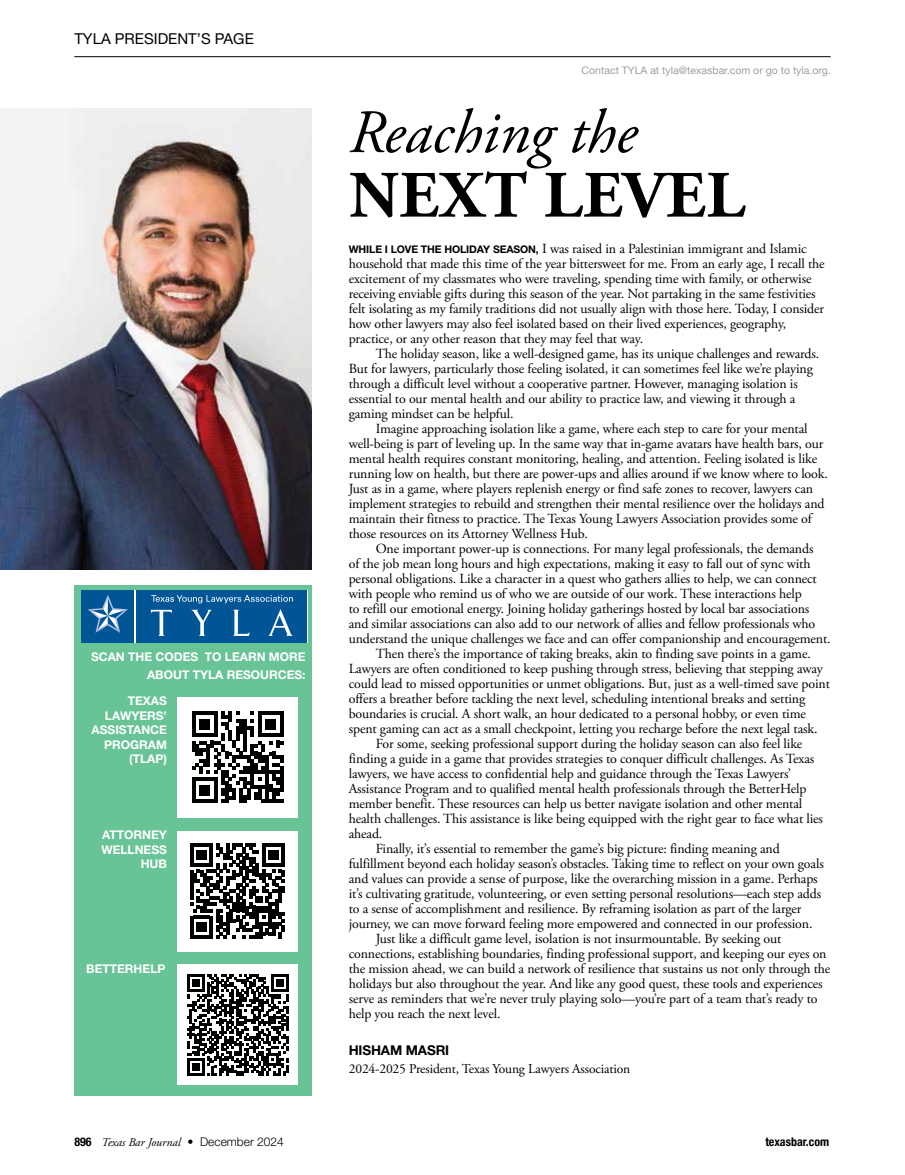
<style>
.page{position:relative;width:905px;height:1175px;background:#fff}
.page>*{position:absolute;margin:0;border:0;box-sizing:border-box;transform-origin:0 0}
.t1{font:700 66px "Adobe Garamond Pro";letter-spacing:.015em;color:#000}
.t2{font:italic 61.5px "Adobe Garamond Pro";color:#000}
.t3{font:15px "Helvetica Neue LT Pro";color:#000}
.t4{font:13.8px/15px "Adobe Garamond Pro";letter-spacing:-.01em;color:#000}
.t5{font:13.5px "Adobe Garamond Pro";letter-spacing:-.01em;color:#000}
.t6{font:700 13.5px "Helvetica Neue LT Pro";letter-spacing:-.01em;color:#000}
.t7{font:700 12px/14.4px "Helvetica Neue LT Pro";color:#fff;text-align:right}
.t8{font:italic 12px "Adobe Garamond Pro";color:#000}
.t9{font:700 condensed 12px "Helvetica Neue LT Pro";color:#000}
.t10{font:10.5px "Helvetica Neue LT Pro";color:#9d9fa2}
.s1{font-family:"Helvetica Neue LT Pro";font-weight:700;font-size:10.5px}
.s2{font-family:"Helvetica Neue LT Pro";font-weight:700;font-style:normal;font-stretch:condensed}
.s3{font-family:"Helvetica Neue LT Pro";font-weight:300;font-style:normal}
</style>
<div class="page">
<div style="left:74px;top:585px;width:238px;height:511px;background:#68c396"></div>
<hr style="left:74px;top:56px;width:756px;height:1px;background:#000">
<img style="left:0;top:108px;width:312px;height:461px">
<div style="left:136px;top:590px;width:171px;height:53px;background:#005596"></div>
<div style="left:81px;top:590px;width:53px;height:53px;background:#005596"></div>
<svg style="left:88px;top:595px;width:40px;height:38px"></svg>
<svg style="left:151px;top:610px;width:21px;height:26px"></svg>
<svg style="left:191px;top:610px;width:21px;height:26px"></svg>
<svg style="left:233px;top:609px;width:16px;height:27px"></svg>
<svg style="left:268px;top:609px;width:25px;height:27px"></svg>
<svg style="left:151px;top:595px;width:142px;height:8px"></svg>
<div style="left:177px;top:696px;width:121px;height:121px;background:#fff"></div>
<svg style="left:192px;top:711px;width:91px;height:92px"></svg>
<div style="left:177px;top:830px;width:121px;height:121px;background:#fff"></div>
<svg style="left:190px;top:843px;width:95px;height:95px"></svg>
<div style="left:177px;top:964px;width:121px;height:121px;background:#fff"></div>
<svg style="left:187px;top:974px;width:101px;height:101px"></svg>
<p class="t3" style="left:74px;top:29px;width:181px">TYLA PRESIDENT’S PAGE</p>
<p class="t7" style="left:91px;top:648px;width:216px;line-height:18px">SCAN THE CODES TO LEARN MORE<br>ABOUT TYLA RESOURCES:</p>
<p class="t7" style="left:92px;top:693px;width:77px">TEXAS<br>LAWYERS’<br>ASSISTANCE<br>PROGRAM (TLAP)</p>
<p class="t7" style="left:101px;top:827px;width:67px">ATTORNEY<br>WELLNESS<br>HUB</p>
<p class="t7" style="left:86px;top:961px;width:81px">BETTERHELP</p>
<p class="t10" style="left:581px;top:64px;width:250px">Contact TYLA at tyla@texasbar.com or go to tyla.org.</p>
<h2 class="t2" style="left:349px;top:96px;width:289px">Reaching the</h2>
<h1 class="t1" style="left:349px;top:157px;width:397px">NEXT LEVEL</h1>
<p class="t4" style="left:349px;top:242px;width:477px"><span class="s1">WHILE I LOVE THE HOLIDAY SEASON,</span> I was raised in a Palestinian immigrant and Islamic household that made this time of the year bittersweet for me. From an early age, I recall the excitement of my classmates who were traveling, spending time with family, or otherwise receiving enviable gifts during this season of the year. Not partaking in the same festivities felt isolating as my family traditions did not usually align with those here. Today, I consider how other lawyers may also feel isolated based on their lived experiences, geography, practice, or any other reason that they may feel that way.</p>
<p class="t4" style="left:349px;top:347px;width:472px;text-indent:27px">The holiday season, like a well-designed game, has its unique challenges and rewards.<br>But for lawyers, particularly those feeling isolated, it can sometimes feel like we’re playing through a difficult level without a cooperative partner. However, managing isolation is essential to our mental health and our ability to practice law, and viewing it through a gaming mindset can be helpful.</p>
<p class="t4" style="left:349px;top:422px;width:480px;text-indent:27px">Imagine approaching isolation like a game, where each step to care for your mental well-being is part of leveling up. In the same way that in-game avatars have health bars, our mental health requires constant monitoring, healing, and attention. Feeling isolated is like running low on health, but there are power-ups and allies around if we know where to look.<br>Just as in a game, where players replenish energy or find safe zones to recover, lawyers can implement strategies to rebuild and strengthen their mental resilience over the holidays and maintain their fitness to practice. The Texas Young Lawyers Association provides some of those resources on its Attorney Wellness Hub.</p>
<p class="t4" style="left:376px;top:542px;width:439px">One important power-up is connections. For many legal professionals, the demands</p>
<p class="t4" style="left:349px;top:557px;width:463px">of the job mean long hours and high expectations, making it easy to fall out of sync with</p>
<p class="t4" style="left:349px;top:572px;width:469px">personal obligations. Like a character in a quest who gathers allies to help, we can connect</p>
<p class="t4" style="left:349px;top:587px;width:454px">with people who remind us of who we are outside of our work. These interactions help</p>
<p class="t4" style="left:349px;top:602px;width:462px">to refill our emotional energy. Joining holiday gatherings hosted by local bar associations</p>
<p class="t4" style="left:349px;top:617px;width:468px">and similar associations can also add to our network of allies and fellow professionals who</p>
<p class="t4" style="left:349px;top:632px;width:483px">understand the unique challenges we face and can offer companionship and encouragement.</p>
<p class="t4" style="left:376px;top:647px;width:436px">Then there’s the importance of taking breaks, akin to finding save points in a game.</p>
<p class="t4" style="left:349px;top:662px;width:476px">Lawyers are often conditioned to keep pushing through stress, believing that stepping away</p>
<p class="t4" style="left:349px;top:677px;width:482px">could lead to missed opportunities or unmet obligations. But, just as a well-timed save point</p>
<p class="t4" style="left:349px;top:692px;width:458px">offers a breather before tackling the next level, scheduling intentional breaks and setting</p>
<p class="t4" style="left:349px;top:707px;width:458px">boundaries is crucial. A short walk, an hour dedicated to a personal hobby, or even time</p>
<p class="t4" style="left:349px;top:722px;width:470px">spent gaming can act as a small checkpoint, letting you recharge before the next legal task.</p>
<p class="t4" style="left:376px;top:737px;width:428px">For some, seeking professional support during the holiday season can also feel like</p>
<p class="t4" style="left:349px;top:752px;width:467px">finding a guide in a game that provides strategies to conquer difficult challenges. As Texas</p>
<p class="t4" style="left:349px;top:767px;width:444px">lawyers, we have access to confidential help and guidance through the Texas Lawyers’</p>
<p class="t4" style="left:349px;top:782px;width:459px">Assistance Program and to qualified mental health professionals through the BetterHelp</p>
<p class="t4" style="left:349px;top:797px;width:455px">member benefit. These resources can help us better navigate isolation and other mental</p>
<p class="t4" style="left:349px;top:812px;width:476px">health challenges. This assistance is like being equipped with the right gear to face what lies</p>
<p class="t4" style="left:349px;top:827px;width:35px">ahead.</p>
<p class="t4" style="left:376px;top:842px;width:405px">Finally, it’s essential to remember the game’s big picture: finding meaning and</p>
<p class="t4" style="left:349px;top:857px;width:476px">fulfillment beyond each holiday season’s obstacles. Taking time to reflect on your own goals</p>
<p class="t4" style="left:349px;top:872px;width:470px">and values can provide a sense of purpose, like the overarching mission in a game. Perhaps</p>
<p class="t4" style="left:349px;top:887px;width:474px">it’s cultivating gratitude, volunteering, or even setting personal resolutions—each step adds</p>
<p class="t4" style="left:349px;top:902px;width:454px">to a sense of accomplishment and resilience. By reframing isolation as part of the larger</p>
<p class="t4" style="left:349px;top:917px;width:465px">journey, we can move forward feeling more empowered and connected in our profession.</p>
<p class="t4" style="left:376px;top:932px;width:407px">Just like a difficult game level, isolation is not insurmountable. By seeking out</p>
<p class="t4" style="left:349px;top:947px;width:479px">connections, establishing boundaries, finding professional support, and keeping our eyes on</p>
<p class="t4" style="left:349px;top:962px;width:483px">the mission ahead, we can build a network of resilience that sustains us not only through the</p>
<p class="t4" style="left:349px;top:977px;width:475px">holidays but also throughout the year. And like any good quest, these tools and experiences</p>
<p class="t4" style="left:349px;top:992px;width:470px">serve as reminders that we’re never truly playing solo—you’re part of a team that’s ready to</p>
<p class="t4" style="left:349px;top:1007px;width:153px">help you reach the next level.</p>
<p class="t6" style="left:349px;top:1041px;width:102px">HISHAM MASRI</p>
<p class="t5" style="left:349px;top:1060px;width:283px">2024-2025 President, Texas Young Lawyers Association</p>
<p class="t8" style="left:74px;top:1134px;width:211px"><span class="s2">896</span> Texas Bar Journal <span class="s3">• December 2024</span></p>
<p class="t9" style="left:765px;top:1134px;width:65px">texasbar.com</p>
</div>
